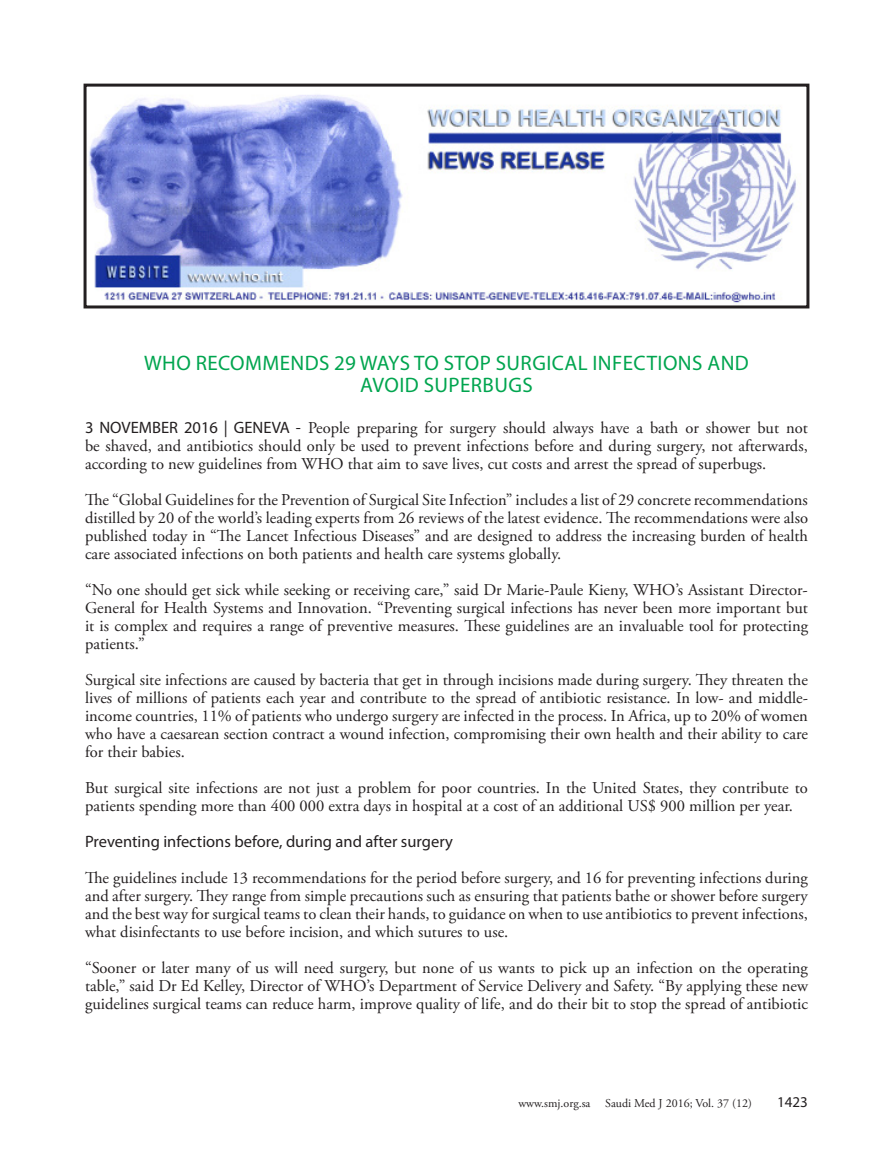
<style>
.page{position:relative;width:893px;height:1149px;background:#fff}
.page>*{position:absolute;margin:0;border:0;box-sizing:border-box;transform-origin:0 0}
.t1{font:21px/22.5px "Myriad Pro";letter-spacing:.02em;color:#00a54f;text-align:center}
.t2{font:16.5px/18px "Adobe Garamond Pro";color:#231f20;text-align:justify}
.t3{font:16.5px "Myriad Pro";color:#231f20}
.t4{font:15px "Myriad Pro";color:#231f20}
.t5{font:12px "Adobe Garamond Pro";color:#231f20}
.s1{font-family:"Myriad Pro"}
</style>
<div class="page">
<img style="left:89px;top:94px;width:710px;height:209px">
<div style="left:84px;top:84px;width:725px;height:224px;border:3px solid #231f20"></div>
<p class="t1" style="left:144px;top:351px;width:606px">WHO RECOMMENDS 29 WAYS TO STOP SURGICAL INFECTIONS AND<br>AVOID SUPERBUGS</p>
<p class="t2" style="left:85px;top:419px;width:724px"><span class="s1">3 NOVEMBER 2016 | GENEVA -</span> People preparing for surgery should always have a bath or shower but not be shaved, and antibiotics should only be used to prevent infections before and during surgery, not afterwards, according to new guidelines from WHO that aim to save lives, cut costs and arrest the spread of superbugs.</p>
<p class="t2" style="left:85px;top:491px;width:724px">The “Global Guidelines for the Prevention of Surgical Site Infection” includes a list of 29 concrete recommendations distilled by 20 of the world’s leading experts from 26 reviews of the latest evidence. The recommendations were also published today in “The Lancet Infectious Diseases” and are designed to address the increasing burden of health care associated infections on both patients and health care systems globally.</p>
<p class="t2" style="left:85px;top:581px;width:724px">“No one should get sick while seeking or receiving care,” said Dr Marie-Paule Kieny, WHO’s Assistant Director-General for Health Systems and Innovation. “Preventing surgical infections has never been more important but it is complex and requires a range of preventive measures. These guidelines are an invaluable tool for protecting patients.”</p>
<p class="t2" style="left:85px;top:671px;width:724px">Surgical site infections are caused by bacteria that get in through incisions made during surgery. They threaten the lives of millions of patients each year and contribute to the spread of antibiotic resistance. In low- and middle&shy;income countries, 11% of patients who undergo surgery are infected in the process. In Africa, up to 20% of women who have a caesarean section contract a wound infection, compromising their own health and their ability to care for their babies.</p>
<p class="t2" style="left:85px;top:779px;width:724px">But surgical site infections are not just a problem for poor countries. In the United States, they contribute to patients spending more than 400 000 extra days in hospital at a cost of an additional US$ 900 million per year.</p>
<p class="t3" style="left:85px;top:831px;width:369px">Preventing infections before, during and after surgery</p>
<p class="t2" style="left:85px;top:869px;width:724px">The guidelines include 13 recommendations for the period before surgery, and 16 for preventing infections during and after surgery. They range from simple precautions such as ensuring that patients bathe or shower before surgery and the best way for surgical teams to clean their hands, to guidance on when to use antibiotics to prevent infections, what disinfectants to use before incision, and which sutures to use.</p>
<p class="t2" style="left:85px;top:959px;width:724px">“Sooner or later many of us will need surgery, but none of us wants to pick up an infection on the operating table,” said Dr Ed Kelley, Director of WHO’s Department of Service Delivery and Safety. “By applying these new guidelines surgical teams can reduce harm, improve quality of life, and do their bit to stop the spread of antibiotic</p>
<p class="t5" style="left:518px;top:1095px;width:235px">www.smj.org.sa Saudi Med J 2016; Vol. 37 (12)</p>
<p class="t4" style="left:777px;top:1092px;width:32px">1423</p>
</div>
